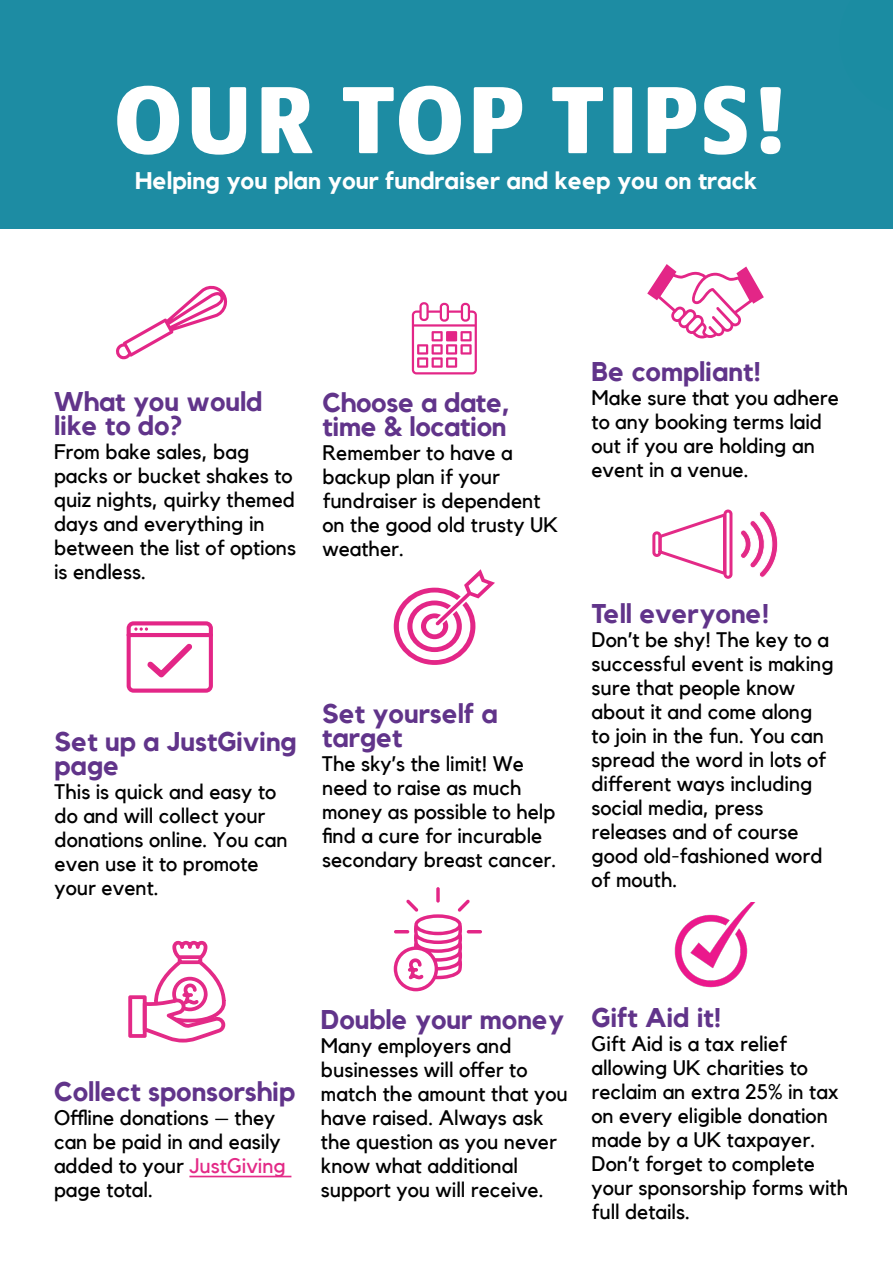
<style>
.page{position:relative;width:893px;height:1263px;background:#fff}
.page>*{position:absolute;margin:0;border:0;box-sizing:border-box;transform-origin:0 0}
.t1{font:900 condensed 99px "Praxis Next";letter-spacing:.04em;color:#fff}
.t2{font:700 27px/24px "Kollektif";color:#61348a}
.t3{font:700 24px "Kollektif";color:#fff}
.t4{font:21px/24px "Kollektif";color:#000}
.s1{color:#e32a87}
</style>
<div class="page">
<div style="left:0;top:1px;width:893px;height:228px;background:#1d8ca3"></div>
<hr style="left:189px;top:1176px;width:102px;height:1px;background:#e32a87">
<svg style="left:412px;top:302px;width:65px;height:72px"></svg>
<svg style="left:116px;top:285px;width:112px;height:75px"></svg>
<svg style="left:647px;top:264px;width:117px;height:74px"></svg>
<svg style="left:127px;top:621px;width:86px;height:72px"></svg>
<svg style="left:394px;top:569px;width:101px;height:96px"></svg>
<hr style="left:467px;top:930px;width:15px;height:3px;background:#e32687;border-radius:2px">
<svg style="left:436px;top:887px;width:4px;height:16px"></svg>
<svg style="left:394px;top:899px;width:76px;height:92px"></svg>
<svg style="left:128px;top:940px;width:98px;height:103px"></svg>
<svg style="left:740px;top:511px;width:38px;height:67px"></svg>
<div style="left:652px;top:531px;width:9px;height:26px;border:3px solid #e32a87;border-radius:3px"></div>
<div style="left:723px;top:509px;width:9px;height:70px;border:3px solid #e32a87;border-radius:3px"></div>
<svg style="left:657px;top:511px;width:70px;height:66px"></svg>
<img style="left:674px;top:902px;width:82px;height:86px">
<svg style="left:839px;top:0;width:54px;height:1px"></svg>
<h1 class="t1" style="left:114px;top:38px;width:676px">OUR TOP TIPS!</h1>
<p class="t3" style="left:135px;top:167px;width:623px">Helping you plan your fundraiser and keep you on track</p>
<p class="t2" style="left:54px;top:389px;width:210px">What you would like to do?</p>
<p class="t4" style="left:54px;top:439px;width:243px">From bake sales, bag packs or bucket shakes to quiz nights, quirky themed days and everything in between the list of options is endless.</p>
<p class="t2" style="left:322px;top:390px;width:189px">Choose a date, time &amp; location</p>
<p class="t4" style="left:322px;top:440px;width:237px">Remember to have a backup plan if your fundraiser is dependent on the good old trusty UK weather.</p>
<p class="t2" style="left:55px;top:730px;width:243px">Set up a JustGiving page</p>
<p class="t4" style="left:55px;top:780px;width:234px">This is quick and easy to do and will collect your donations online. You can even use it to promote your event.</p>
<p class="t2" style="left:322px;top:701px;width:177px">Set yourself a target</p>
<p class="t4" style="left:322px;top:751px;width:236px">The sky’s the limit! We need to raise as much money as possible to help find a cure for incurable secondary breast cancer.</p>
<p class="t2" style="left:591px;top:360px;width:171px">Be compliant!</p>
<p class="t4" style="left:591px;top:386px;width:249px">Make sure that you adhere to any booking terms laid out if you are holding an event in a venue.</p>
<p class="t2" style="left:591px;top:601px;width:179px">Tell everyone!</p>
<p class="t4" style="left:591px;top:628px;width:244px">Don’t be shy! The key to a successful event is making sure that people know about it and come along to join in the fun. You can spread the word in lots of different ways including social media, press releases and of course good old-fashioned word of mouth.</p>
<p class="t2" style="left:54px;top:1080px;width:242px">Collect sponsorship</p>
<p class="t4" style="left:54px;top:1106px;width:233px">Offline donations – they can be paid in and easily added to your <span class="s1">JustGiving </span>page total.</p>
<p class="t2" style="left:321px;top:1008px;width:244px">Double your money</p>
<p class="t4" style="left:321px;top:1034px;width:248px">Many employers and businesses will offer to match the amount that you have raised. Always ask the question as you never know what additional support you will receive.</p>
<p class="t2" style="left:591px;top:1006px;width:132px">Gift Aid it!</p>
<p class="t4" style="left:591px;top:1032px;width:258px">Gift Aid is a tax relief allowing UK charities to reclaim an extra 25% in tax on every eligible donation made by a UK taxpayer.<br>Don’t forget to complete your sponsorship forms with full details.</p>
</div>
